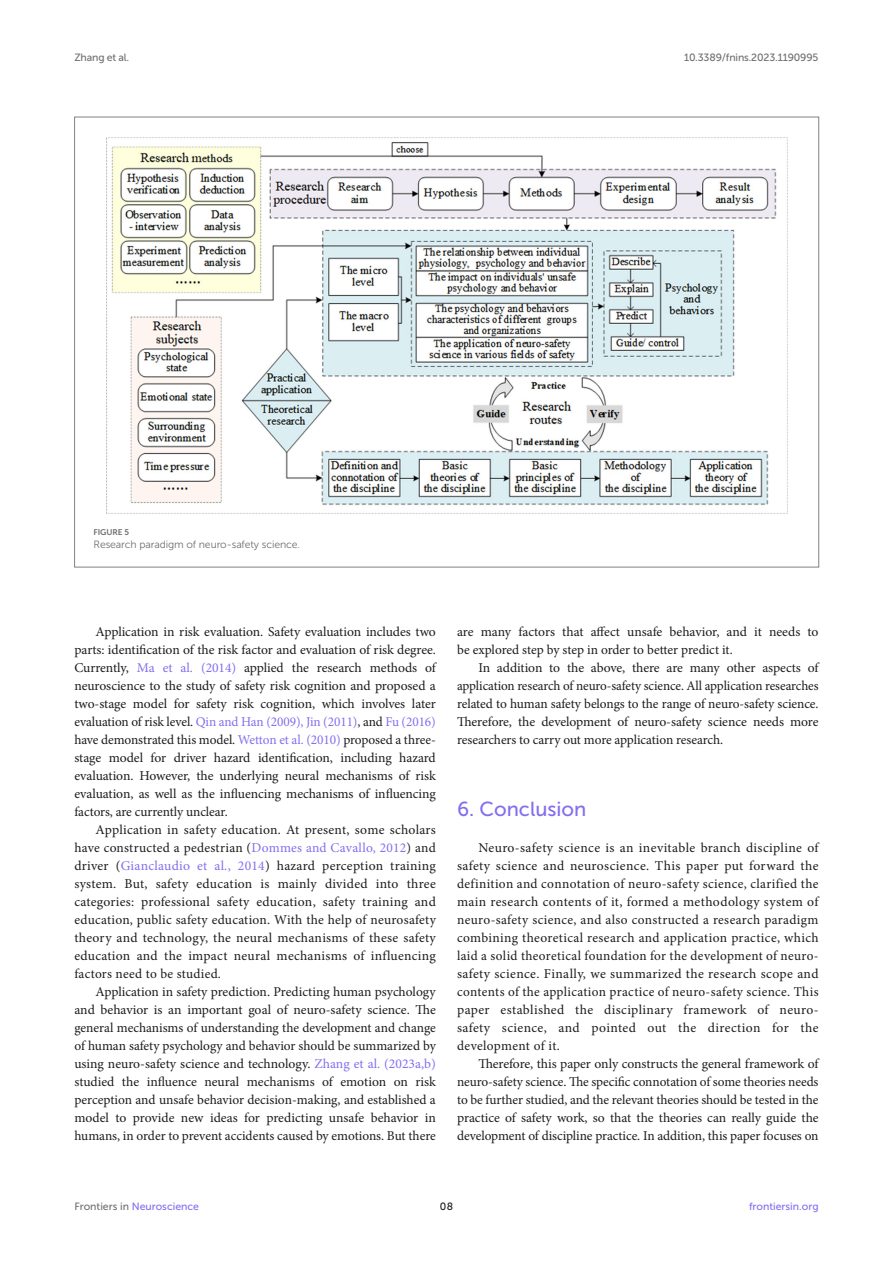
<style>
.page{position:relative;width:893px;height:1263px;background:#fff}
.page>*{position:absolute;margin:0;border:0;box-sizing:border-box;transform-origin:0 0}
.HEAD_1{font:20.25px "Museo Sans 500";color:#856df0}
.TEXT{font:13.5px/18px "Minion Pro";letter-spacing:-.005em;color:#1b1c1b;text-align:justify}
.TEXT_FLUSH{font:13.5px/18px "Minion Pro";letter-spacing:.025em;color:#1b1c1b;text-align:justify}
.t1{font:10.5px "Museo Sans 500";color:#856df0}
.FIG_LEG{font:10.5px "Museo Sans 300";letter-spacing:-.01em;color:#706f70}
.t2{font:10.5px "Museo Sans 500";letter-spacing:-.015em;color:#706f70}
.t3{font:10.5px "Museo Sans 500";color:#1b1c1b}
.FIG_HD{font:8.25px "Museo Sans 700";letter-spacing:-.01em;color:#706f70}
.s1{color:#856df0}
.s2{color:#706f70}
</style>
<div class="page">
<img style="left:106px;top:137px;width:682px;height:377px">
<p class="t2" style="left:74px;top:51px;width:56px">Zhang et al.</p>
<p class="t2" style="left:684px;top:51px;width:136px">10.3389/fnins.2023.1190995</p>
<p class="FIG_HD" style="left:94px;top:527px;width:37px">FIGURE 5</p>
<p class="FIG_LEG" style="left:94px;top:539px;width:208px">Research paradigm of neuro-safety science.</p>
<p class="TEXT" style="left:74px;top:623px;width:363px;text-indent:21px">Application in risk evaluation. Safety evaluation includes two parts: identification of the risk factor and evaluation of risk degree.<br>Currently, <span class="s1">Ma et al. (2014)</span> applied the research methods of neuroscience to the study of safety risk cognition and proposed a two-stage model for safety risk cognition, which involves later evaluation of risk level. <span class="s1">Qin and Han (2009), Jin (2011)</span>, and <span class="s1">Fu (2016) </span>have demonstrated this model. <span class="s1">Wetton et al. (2010)</span> proposed a three&shy;stage model for driver hazard identification, including hazard evaluation. However, the underlying neural mechanisms of risk evaluation, as well as the influencing mechanisms of influencing factors, are currently unclear.</p>
<p class="TEXT" style="left:74px;top:821px;width:363px;text-indent:21px">Application in safety education. At present, some scholars have constructed a pedestrian (<span class="s1">Dommes and Cavallo, 2012</span>) and driver (<span class="s1">Gianclaudio et al., 2014</span>) hazard perception training system. But, safety education is mainly divided into three categories: professional safety education, safety training and education, public safety education. With the help of neurosafety theory and technology, the neural mechanisms of these safety education and the impact neural mechanisms of influencing factors need to be studied.</p>
<p class="TEXT" style="left:74px;top:983px;width:363px;text-indent:21px">Application in safety prediction. Predicting human psychology and behavior is an important goal of neuro-safety science. The general mechanisms of understanding the development and change of human safety psychology and behavior should be summarized by using neuro-safety science and technology. <span class="s1">Zhang et al. (2023a,b) </span>studied the influence neural mechanisms of emotion on risk perception and unsafe behavior decision-making, and established a model to provide new ideas for predicting unsafe behavior in humans, in order to prevent accidents caused by emotions. But there</p>
<p class="TEXT" style="left:457px;top:623px;width:363px">are many factors that affect unsafe behavior, and it needs to be explored step by step in order to better predict it.</p>
<p class="TEXT" style="left:457px;top:659px;width:363px;text-indent:21px">In addition to the above, there are many other aspects of application research of neuro-safety science. All application researches related to human safety belongs to the range of neuro-safety science.<br>Therefore, the development of neuro-safety science needs more researchers to carry out more application research.</p>
<p class="HEAD_1" style="left:457px;top:798px;width:131px">6. Conclusion</p>
<p class="TEXT_FLUSH" style="left:457px;top:839px;width:363px;text-indent:21px">Neuro-safety science is an inevitable branch discipline of safety science and neuroscience. This paper put forward the definition and connotation of neuro-safety science, clarified the main research contents of it, formed a methodology system of neuro-safety science, and also constructed a research paradigm combining theoretical research and application practice, which laid a solid theoretical foundation for the development of neuro&shy;safety science. Finally, we summarized the research scope and contents of the application practice of neuro-safety science. This paper established the disciplinary framework of neuro&shy;safety science, and pointed out the direction for the development of it.</p>
<p class="TEXT" style="left:457px;top:1055px;width:363px;text-indent:21px">Therefore, this paper only constructs the general framework of neuro-safety science. The specific connotation of some theories needs to be further studied, and the relevant theories should be tested in the practice of safety work, so that the theories can really guide the development of discipline practice. In addition, this paper focuses on</p>
<p class="t1" style="left:74px;top:1200px;width:126px"><span class="s2">Frontiers in</span> Neuroscience</p>
<p class="t3" style="left:440px;top:1200px;width:15px">08</p>
<p class="t1" style="left:749px;top:1200px;width:71px">frontiersin.org</p>
</div>
